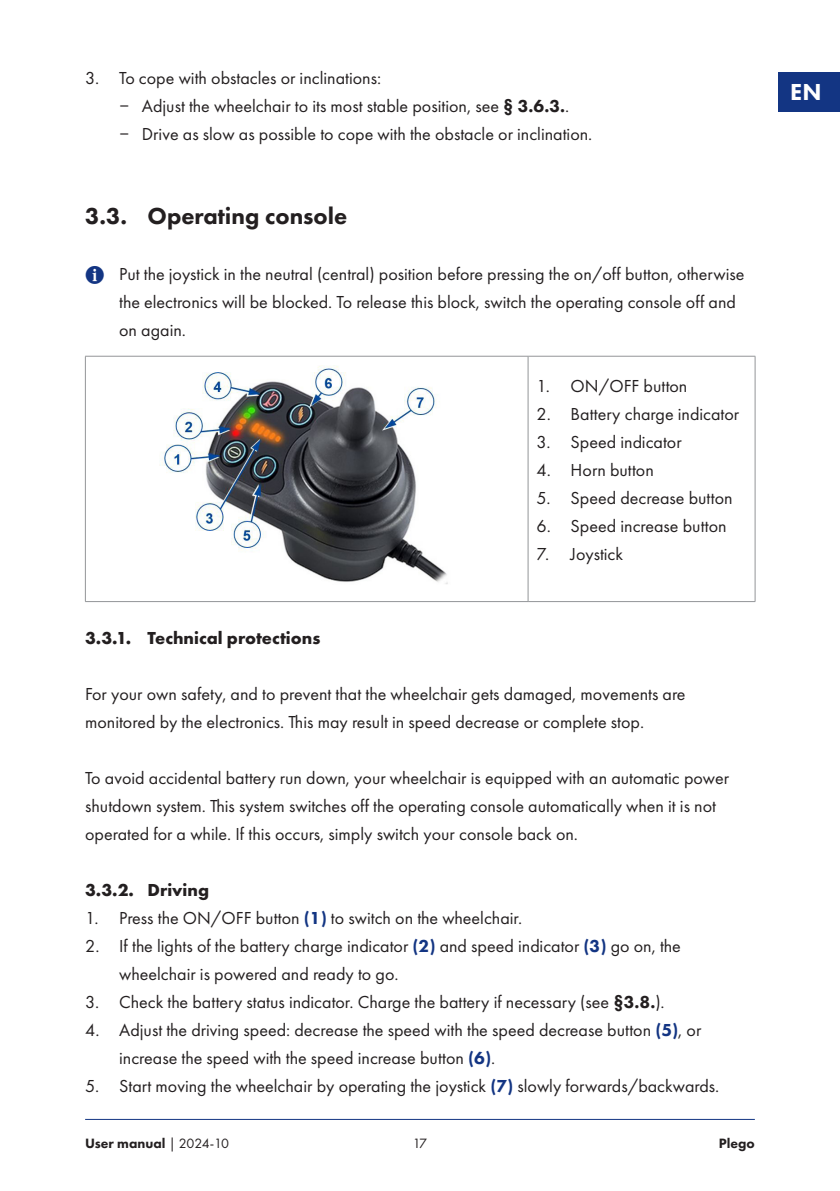
<style>
.page{position:relative;width:840px;height:1191px;background:#fff}
.page>*{position:absolute;margin:0;border:0;box-sizing:border-box;transform-origin:0 0}
.chapter_1_1_continue{font:800 24px "Futura PT";color:#231f20}
.t1{font:800 24px "Futura PT";color:#fff}
.body_1{font:18px/28px "Futura PT";color:#231f20}
.ol_1_continue{font:18px/28px "Futura PT";color:#231f20}
.ol_1{font:18px "Futura PT";color:#231f20}
.chapter_1_1_1_continue{font:700 18px "Futura PT";color:#231f20}
.t2{font:800 14px "Futura PT";color:#231f20}
.t3{font:14px "Futura PT";color:#231f20}
.s1{font-weight:800}
.s2{color:#133583}
.s3{font-weight:800;color:#133583}
.s4{font-weight:400}
</style>
<div class="page">
<hr style="left:85px;top:1119px;width:669px;height:1px;background:#133583">
<div style="left:778px;top:72px;width:61px;height:40px;background:#133583"></div>
<hr style="left:85px;top:356px;width:442px;height:1px;background:#939598">
<hr style="left:527px;top:356px;width:227px;height:1px;background:#939598">
<hr style="left:85px;top:601px;width:442px;height:1px;background:#939598">
<hr style="left:527px;top:601px;width:227px;height:1px;background:#939598">
<hr style="left:85px;top:356px;width:1px;height:245px;background:#939598">
<hr style="left:527px;top:356px;width:1px;height:245px;background:#939598">
<hr style="left:754px;top:356px;width:1px;height:245px;background:#939598">
<img style="left:160px;top:365px;width:288px;height:219px">
<p class="ol_1_continue" style="left:85px;top:64px;width:297px">3. To cope with obstacles or inclinations:</p>
<p class="body_1" style="left:142px;top:92px;width:428px">Adjust the wheelchair to its most stable position, see <span class="s1">§ 3.6.3.</span>.</p>
<p class="body_1" style="left:142px;top:120px;width:451px">Drive as slow as possible to cope with the obstacle or inclination.</p>
<p class="chapter_1_1_continue" style="left:85px;top:201px;width:263px">3.3. Operating console</p>
<p class="body_1" style="left:119px;top:260px;width:626px;text-indent:-34px"><span class="s2">✔</span> Put the joystick in the neutral (central) position before pressing the on/off button, otherwise the electronics will be blocked. To release this block, switch the operating console off and on again.</p>
<p class="ol_1" style="left:536px;top:375px;width:152px">1. ON/OFF button</p>
<p class="ol_1_continue" style="left:536px;top:400px;width:204px">2. Battery charge indicator</p>
<p class="ol_1_continue" style="left:536px;top:428px;width:146px">3. Speed indicator</p>
<p class="ol_1_continue" style="left:536px;top:456px;width:119px">4. Horn button</p>
<p class="ol_1_continue" style="left:536px;top:484px;width:197px">5. Speed decrease button</p>
<p class="ol_1_continue" style="left:536px;top:512px;width:191px">6. Speed increase button</p>
<p class="ol_1_continue" style="left:536px;top:540px;width:88px">7. Joystick</p>
<p class="chapter_1_1_1_continue" style="left:85px;top:626px;width:236px">3.3.1. Technical protections</p>
<p class="body_1" style="left:85px;top:680px;width:601px">For your own safety, and to prevent that the wheelchair gets damaged, movements are monitored by the electronics. This may result in speed decrease or complete stop.</p>
<p class="body_1" style="left:85px;top:764px;width:645px">To avoid accidental battery run down, your wheelchair is equipped with an automatic power shutdown system. This system switches off the operating console automatically when it is not operated for a while. If this occurs, simply switch your console back on.</p>
<p class="chapter_1_1_1_continue" style="left:85px;top:878px;width:125px">3.3.2. Driving</p>
<p class="ol_1" style="left:85px;top:907px;width:438px">1. Press the ON/OFF button <span class="s3">(1)</span> to switch on the wheelchair.</p>
<p class="ol_1_continue" style="left:119px;top:932px;width:563px;text-indent:-34px">2. If the lights of the battery charge indicator <span class="s3">(2)</span> and speed indicator <span class="s3">(3)</span> go on, the wheelchair is powered and ready to go.</p>
<p class="ol_1_continue" style="left:85px;top:988px;width:580px">3. Check the battery status indicator. Charge the battery if necessary (see <span class="s1">§3.8.</span>).</p>
<p class="ol_1_continue" style="left:119px;top:1016px;width:583px;text-indent:-34px">4. Adjust the driving speed: decrease the speed with the speed decrease button <span class="s3">(5)</span>, or increase the speed with the speed increase button <span class="s3">(6)</span>.</p>
<p class="ol_1_continue" style="left:85px;top:1072px;width:635px">5. Start moving the wheelchair by operating the joystick <span class="s3">(7)</span> slowly forwards/backwards.</p>
<p class="t2" style="left:85px;top:1135px;width:145px">User manual <span class="s4">| 2024-10</span></p>
<p class="t3" style="left:412px;top:1135px;width:16px">17</p>
<p class="t2" style="left:718px;top:1135px;width:37px">Plego</p>
<h1 class="t1" style="left:789px;top:77px;width:33px">EN</h1>
</div>
